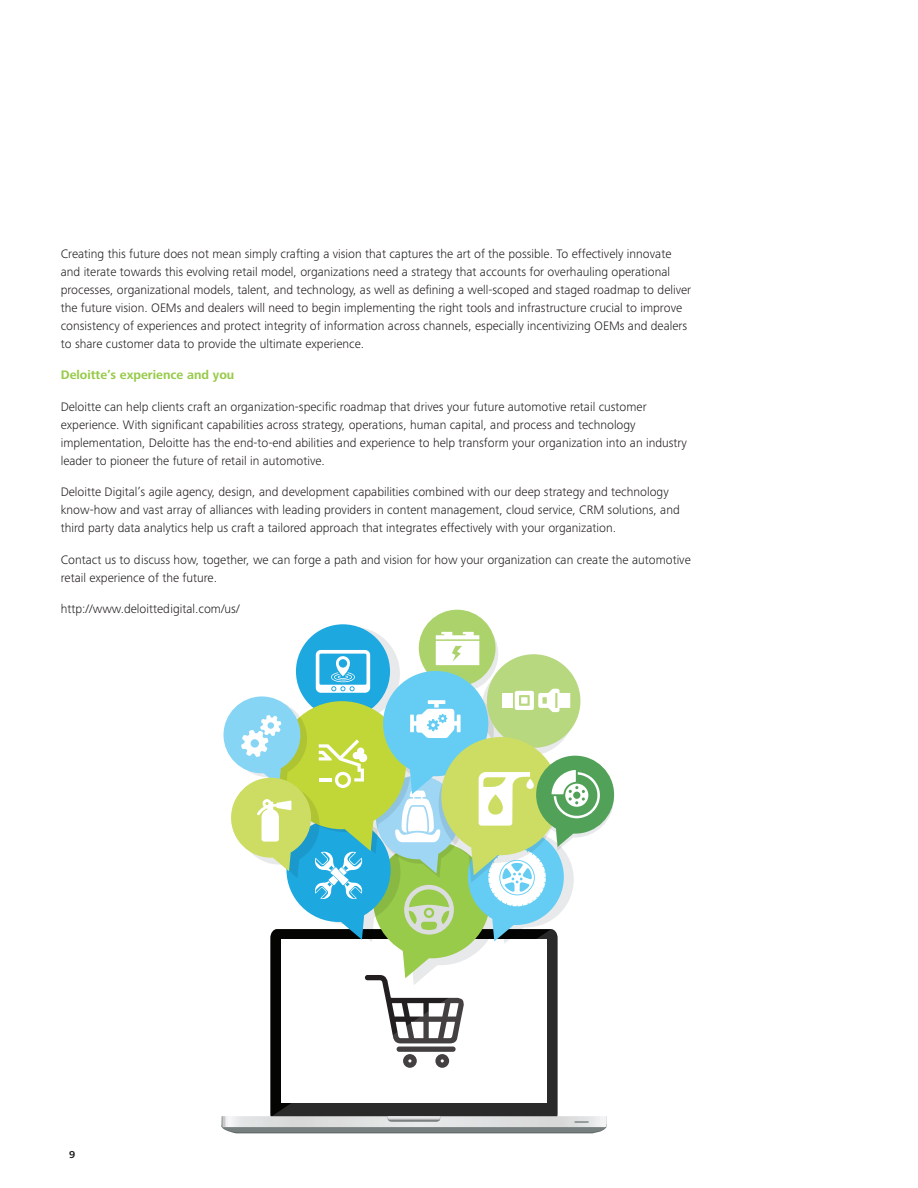
<style>
.page{position:relative;width:918px;height:1188px;background:#fff}
.page>*{position:absolute;margin:0;border:0;box-sizing:border-box;transform-origin:0 0}
.t1{font:300 12.75px/18px "Frutiger Next Pro";color:#231f20}
.t2{font:700 12.75px "Frutiger Next Pro";color:#97ca49}
.t3{font:700 10.5px "Frutiger Next Pro";color:#231f20}
</style>
<div class="page">
<svg style="left:231px;top:1132px;width:367px;height:1px"></svg>
<svg style="left:221px;top:1043px;width:386px;height:89px"></svg>
<svg style="left:224px;top:610px;width:390px;height:433px"></svg>
<p class="t1" style="left:61px;top:245px;width:632px">Creating this future does not mean simply crafting a vision that captures the art of the possible. To effectively innovate and iterate towards this evolving retail model, organizations need a strategy that accounts for overhauling operational processes, organizational models, talent, and technology, as well as defining a well-scoped and staged roadmap to deliver the future vision. OEMs and dealers will need to begin implementing the right tools and infrastructure crucial to improve consistency of experiences and protect integrity of information across channels, especially incentivizing OEMs and dealers to share customer data to provide the ultimate experience.</p>
<p class="t2" style="left:61px;top:368px;width:175px">Deloitte’s experience and you</p>
<p class="t1" style="left:61px;top:398px;width:628px">Deloitte can help clients craft an organization-specific roadmap that drives your future automotive retail customer experience. With significant capabilities across strategy, operations, human capital, and process and technology implementation, Deloitte has the end-to-end abilities and experience to help transform your organization into an industry leader to pioneer the future of retail in automotive.</p>
<p class="t1" style="left:61px;top:483px;width:621px">Deloitte Digital’s agile agency, design, and development capabilities combined with our deep strategy and technology know-how and vast array of alliances with leading providers in content management, cloud service, CRM solutions, and third party data analytics help us craft a tailored approach that integrates effectively with your organization.</p>
<p class="t1" style="left:61px;top:551px;width:632px">Contact us to discuss how, together, we can forge a path and vision for how your organization can create the automotive retail experience of the future.</p>
<p class="t1" style="left:61px;top:600px;width:180px">http://www.deloittedigital.com/us/</p>
<p class="t3" style="left:69px;top:1148px;width:8px">9</p>
</div>
